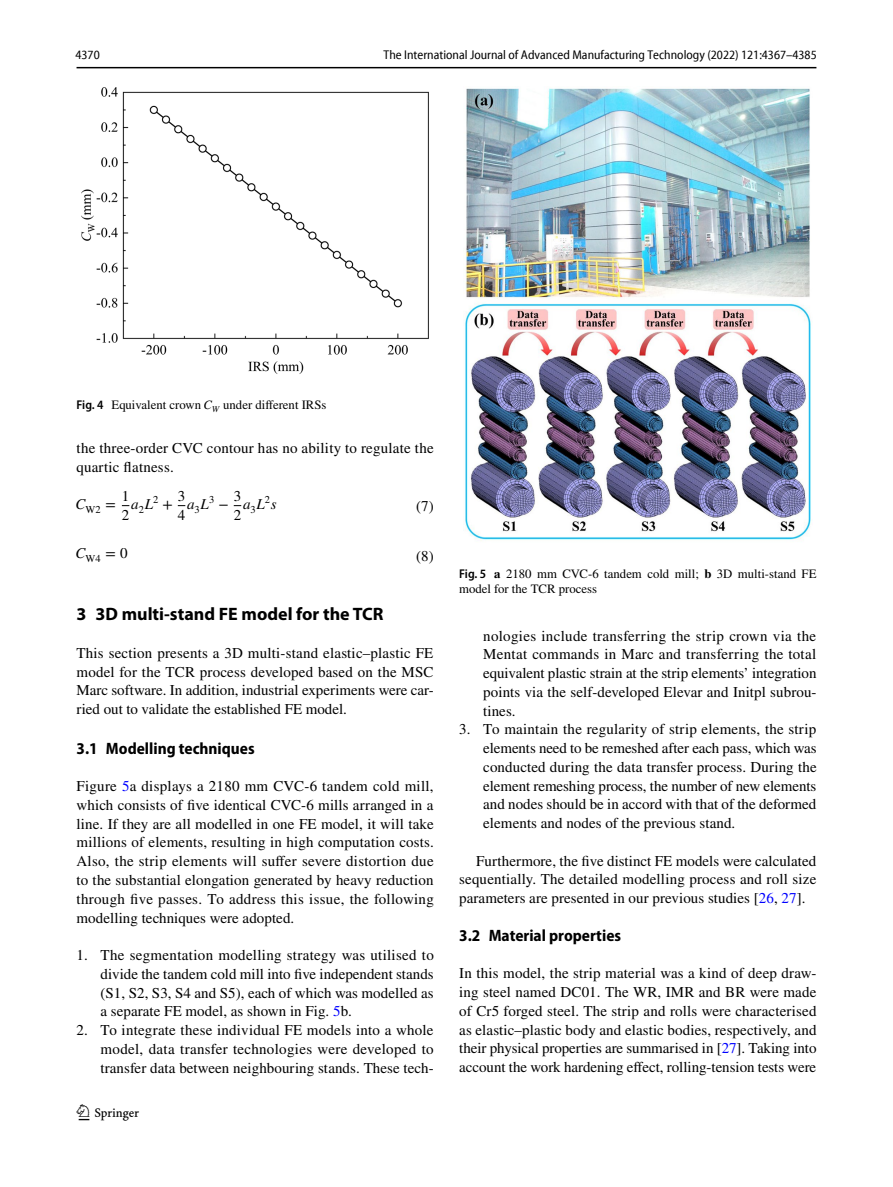
<style>
.page{position:relative;width:893px;height:1187px;background:#fff}
.page>*{position:absolute;margin:0;border:0;box-sizing:border-box;transform-origin:0 0}
.t1{font:22.5px "Springnew Regular 2";color:#000}
.t2{font:700 18px "Myriad Pro";color:#000}
.t3{font:700 semi-condensed 16.5px "Myriad Pro";color:#000}
.t4{font:15px/18.8px "STIX";letter-spacing:.005em;color:#000;text-align:justify}
.t5{font:15px "STIX General Italic 23";color:#000}
.t6{font:15px/19.2px "STIX General Regular 16";color:#000}
.t7{font:15px "STIX General Italic 24";color:#000}
.t8{font:12.75px/15px "STIX";color:#000}
.t9{font:semi-condensed 12.75px "Myriad Pro Unic";color:#000}
.s1{font-family:"Myriad Pro";font-weight:600;font-stretch:semi-condensed}
.s2{font-family:"STIX General Italic 22"}
.s3{font-family:"STIX Math Regular 10"}
.s4{font-family:"STIX Math Regular 11"}
.s5{font-family:"STIX General Regular 17"}
.s6{color:#00f}
.s7{font-weight:700}
</style>
<div class="page">
<hr style="left:77px;top:67px;width:739px;height:1px;background:#000">
<img style="left:81px;top:87px;width:348px;height:287px">
<img style="left:463px;top:88px;width:348px;height:453px">
<p class="t9" style="left:76px;top:50px;width:26px">4370</p>
<p class="t9" style="left:384px;top:50px;width:435px">The International Journal of Advanced Manufacturing Technology (2022) 121:4367–4385</p>
<p class="t8" style="left:77px;top:398px;width:251px"><span class="s1">Fig. 4</span> Equivalent crown <span class="s2">C</span><sub>W</sub> under different IRSs</p>
<p class="t4" style="left:77px;top:439px;width:359px">the three-order CVC contour has no ability to regulate the quartic flatness.</p>
<p class="t6" style="left:122px;top:487px;width:9px">1<br>2</p>
<p class="t5" style="left:131px;top:499px;width:43px">a<sub>2</sub>L<sup>2</sup> <span class="s3">+</span></p>
<p class="t6" style="left:178px;top:487px;width:9px">3<br>4</p>
<p class="t5" style="left:187px;top:499px;width:43px">a<sub>3</sub>L<sup>3</sup> <span class="s3">−</span></p>
<p class="t6" style="left:234px;top:487px;width:9px">3<br>2</p>
<p class="t5" style="left:243px;top:499px;width:35px">a<sub>3</sub>L<sup>2</sup>s</p>
<p class="t7" style="left:76px;top:548px;width:54px">C<sub>W</sub><sub>4</sub> <span class="s4">=</span> <span class="s5">0</span></p>
<p class="t4" style="left:416px;top:547px;width:19px">(8)</p>
<p class="t5" style="left:76px;top:499px;width:42px">C<sub>W</sub><sub>2</sub> <span class="s3">=</span></p>
<p class="t4" style="left:416px;top:497px;width:19px">(7)</p>
<p class="t2" style="left:77px;top:602px;width:308px">3 3D multi‑stand FE model for the TCR</p>
<p class="t4" style="left:77px;top:644px;width:359px">This section presents a 3D multi-stand elastic–plastic FE model for the TCR process developed based on the MSC Marc software. In addition, industrial experiments were car&shy;ried out to validate the established FE model.</p>
<p class="t3" style="left:77px;top:738px;width:180px">3.1 Modelling techniques</p>
<p class="t4" style="left:77px;top:777px;width:359px">Figure <span class="s6">5</span>a displays a 2180 mm CVC-6 tandem cold mill, which consists of five identical CVC-6 mills arranged in a line. If they are all modelled in one FE model, it will take millions of elements, resulting in high computation costs.<br>Also, the strip elements will suffer severe distortion due to the substantial elongation generated by heavy reduction through five passes. To address this issue, the following modelling techniques were adopted.</p>
<p class="t4" style="left:101px;top:946px;width:335px;text-indent:-24px">1. The segmentation modelling strategy was utilised to divide the tandem cold mill into five independent stands (S1, S2, S3, S4 and S5), each of which was modelled as a separate FE model, as shown in Fig. <span class="s6">5</span>b.</p>
<p class="t4" style="left:101px;top:1021px;width:335px;text-indent:-24px">2. To integrate these individual FE models into a whole model, data transfer technologies were developed to transfer data between neighbouring stands. These tech-</p>
<h1 class="t1" style="left:79px;top:1104px;width:62px">1 3</h1>
<p class="t8" style="left:459px;top:566px;width:359px"><span class="s1">Fig. 5</span> <span class="s7">a</span> 2180 mm CVC-6 tandem cold mill; <span class="s7">b</span> 3D multi-stand FE model for the TCR process</p>
<p class="t4" style="left:483px;top:627px;width:335px">nologies include transferring the strip crown via the Mentat commands in Marc and transferring the total equivalent plastic strain at the strip elements’ integration points via the self-developed Elevar and Initpl subrou&shy;tines.</p>
<p class="t4" style="left:483px;top:721px;width:335px;text-indent:-24px">3. To maintain the regularity of strip elements, the strip elements need to be remeshed after each pass, which was conducted during the data transfer process. During the element remeshing process, the number of new elements and nodes should be in accord with that of the deformed elements and nodes of the previous stand.</p>
<p class="t4" style="left:459px;top:852px;width:359px;text-indent:17px">Furthermore, the five distinct FE models were calculated sequentially. The detailed modelling process and roll size parameters are presented in our previous studies [<span class="s6">26</span>, <span class="s6">27</span>].</p>
<p class="t3" style="left:459px;top:925px;width:163px">3.2 Material properties</p>
<p class="t4" style="left:459px;top:964px;width:359px">In this model, the strip material was a kind of deep draw&shy;ing steel named DC01. The WR, IMR and BR were made of Cr5 forged steel. The strip and rolls were characterised as elastic–plastic body and elastic bodies, respectively, and their physical properties are summarised in [<span class="s6">27</span>]. Taking into account the work hardening effect, rolling-tension tests were</p>
</div>
